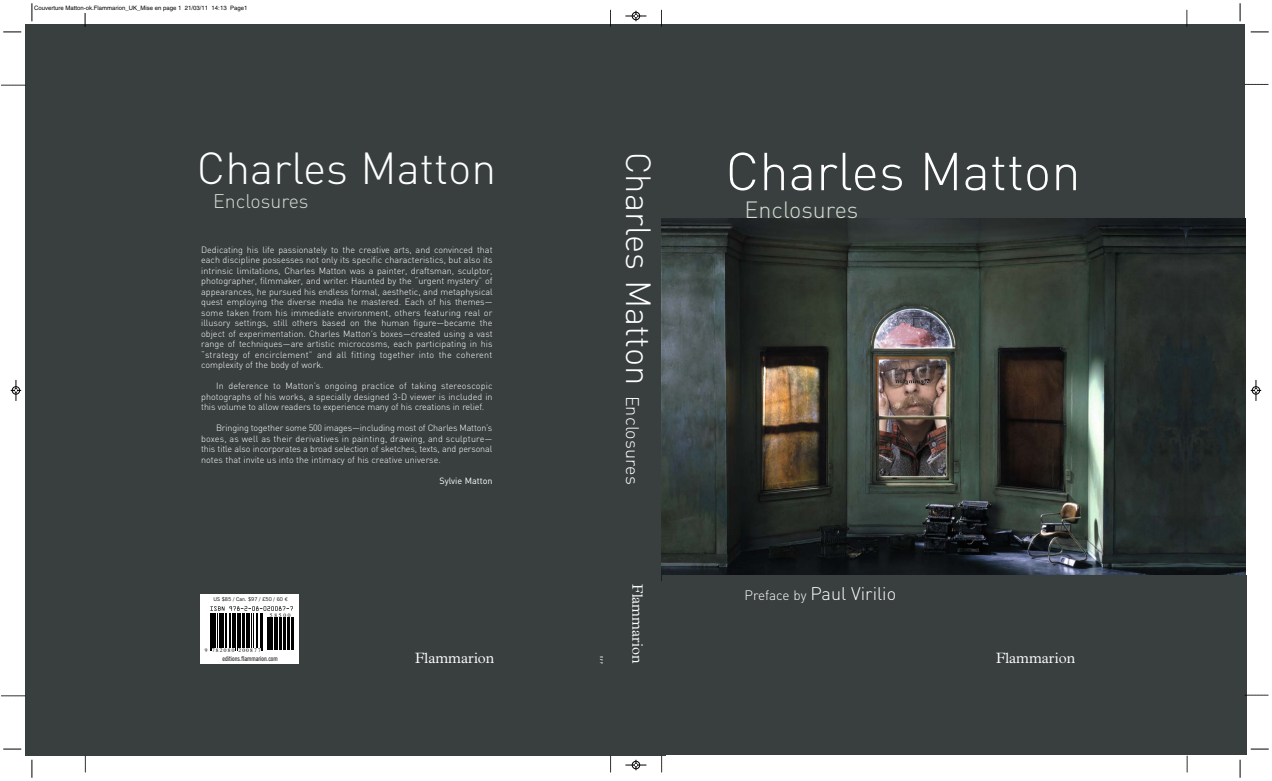
<style>
.page{position:relative;width:1272px;height:781px;background:#fff}
.page>*{position:absolute;margin:0;border:0;box-sizing:border-box;transform-origin:0 0}
.t1{font:300 52.5px "DIN";color:#fff}
.t2{font:300 44.25px "DIN";color:#fff}
.t3{font:300 34.5px "DIN";color:#fff}
.t4{font:300 23.25px "DIN";color:#d3ddd2}
.t5{font:300 19.5px "DIN";color:#d3ddd2}
.t6{font:300 18px "DIN";color:#fff}
.t7{font:300 15px "Plantin";color:#fff}
.t8{font:300 9px/10.5px "DIN";color:#fff;text-align:justify}
.t9{font:9px "DIN";color:#fff}
.t10{font:condensed 6.75px "News Gothic BT";color:#000}
.t11{font:6px "Helvetica";color:#000}
.t12{font:5.4px "Times";letter-spacing:.23em;color:#000}
.t13{font:5.25px "News Gothic BT";color:#000}
.t14{font:700 extra-condensed 3.75px "News Gothic BT";color:#fff}
.s1{font-size:18px}
.s2{font-family:"Euro Mono"}
.s3{font-size:13.5px}
</style>
<div class="page">
<div style="left:26px;top:24px;width:640px;height:730px;background:#393f3f"></div>
<div style="left:661px;top:24px;width:583px;height:246px;background:#393f3f"></div>
<img style="left:661px;top:218px;width:525px;height:357px">
<img style="left:1186px;top:218px;width:59px;height:357px">
<div style="left:661px;top:575px;width:585px;height:179px;background:#393f3f"></div>
<div style="left:201px;top:594px;width:98px;height:69px;background:#fff"></div>
<svg style="left:210px;top:606px;width:83px;height:4px"></svg>
<hr style="left:210px;top:612px;width:1px;height:38px;background:#000">
<hr style="left:211px;top:612px;width:1px;height:38px;background:#000">
<hr style="left:212px;top:612px;width:2px;height:35px;background:#000">
<hr style="left:214px;top:612px;width:1px;height:35px;background:#000">
<hr style="left:217px;top:612px;width:1px;height:35px;background:#000">
<hr style="left:219px;top:612px;width:1px;height:35px;background:#000">
<hr style="left:220px;top:612px;width:1px;height:35px;background:#000">
<hr style="left:222px;top:612px;width:1px;height:35px;background:#000">
<hr style="left:225px;top:612px;width:1px;height:35px;background:#000">
<hr style="left:227px;top:612px;width:1px;height:35px;background:#000">
<hr style="left:229px;top:612px;width:1px;height:35px;background:#000">
<hr style="left:230px;top:612px;width:1px;height:35px;background:#000">
<hr style="left:233px;top:612px;width:1px;height:35px;background:#000">
<hr style="left:234px;top:612px;width:1px;height:35px;background:#000">
<hr style="left:235px;top:612px;width:1px;height:38px;background:#000">
<hr style="left:237px;top:612px;width:1px;height:38px;background:#000">
<hr style="left:238px;top:612px;width:1px;height:35px;background:#000">
<hr style="left:239px;top:612px;width:2px;height:35px;background:#000">
<hr style="left:242px;top:612px;width:1px;height:35px;background:#000">
<hr style="left:244px;top:612px;width:1px;height:35px;background:#000">
<hr style="left:246px;top:612px;width:1px;height:35px;background:#000">
<hr style="left:248px;top:612px;width:1px;height:35px;background:#000">
<hr style="left:250px;top:612px;width:1px;height:35px;background:#000">
<hr style="left:251px;top:612px;width:1px;height:35px;background:#000">
<hr style="left:253px;top:612px;width:1px;height:35px;background:#000">
<hr style="left:256px;top:612px;width:1px;height:35px;background:#000">
<hr style="left:257px;top:612px;width:1px;height:35px;background:#000">
<hr style="left:260px;top:612px;width:1px;height:35px;background:#000">
<hr style="left:261px;top:612px;width:1px;height:38px;background:#000">
<hr style="left:262px;top:612px;width:1px;height:38px;background:#000">
<hr style="left:267px;top:617px;width:1px;height:33px;background:#000">
<hr style="left:268px;top:617px;width:1px;height:33px;background:#000">
<hr style="left:270px;top:617px;width:1px;height:33px;background:#000">
<hr style="left:273px;top:617px;width:1px;height:33px;background:#000">
<hr style="left:274px;top:617px;width:1px;height:33px;background:#000">
<hr style="left:275px;top:617px;width:1px;height:33px;background:#000">
<hr style="left:276px;top:617px;width:2px;height:33px;background:#000">
<hr style="left:279px;top:617px;width:1px;height:33px;background:#000">
<hr style="left:280px;top:617px;width:1px;height:33px;background:#000">
<hr style="left:283px;top:617px;width:1px;height:33px;background:#000">
<hr style="left:284px;top:617px;width:1px;height:33px;background:#000">
<hr style="left:285px;top:617px;width:1px;height:33px;background:#000">
<hr style="left:287px;top:617px;width:1px;height:33px;background:#000">
<hr style="left:289px;top:617px;width:1px;height:33px;background:#000">
<hr style="left:291px;top:617px;width:1px;height:33px;background:#000">
<hr style="left:293px;top:617px;width:1px;height:33px;background:#000">
<svg style="left:610px;top:9px;width:1px;height:18px"></svg>
<svg style="left:85px;top:13px;width:1px;height:14px"></svg>
<svg style="left:661px;top:9px;width:1px;height:18px"></svg>
<svg style="left:1186px;top:9px;width:1px;height:18px"></svg>
<svg style="left:610px;top:755px;width:1px;height:18px"></svg>
<svg style="left:85px;top:755px;width:1px;height:18px"></svg>
<svg style="left:661px;top:755px;width:1px;height:18px"></svg>
<svg style="left:1186px;top:755px;width:1px;height:18px"></svg>
<svg style="left:1px;top:85px;width:25px;height:1px"></svg>
<svg style="left:1px;top:695px;width:25px;height:1px"></svg>
<svg style="left:1244px;top:84px;width:25px;height:1px"></svg>
<svg style="left:1245px;top:694px;width:24px;height:1px"></svg>
<svg style="left:32px;top:3px;width:1px;height:18px"></svg>
<svg style="left:3px;top:32px;width:18px;height:1px"></svg>
<svg style="left:1239px;top:3px;width:1px;height:18px"></svg>
<svg style="left:1250px;top:32px;width:18px;height:1px"></svg>
<svg style="left:32px;top:759px;width:1px;height:18px"></svg>
<svg style="left:3px;top:748px;width:18px;height:1px"></svg>
<svg style="left:1239px;top:759px;width:1px;height:18px"></svg>
<svg style="left:1250px;top:748px;width:18px;height:1px"></svg>
<svg style="left:625px;top:11px;width:21px;height:10px"></svg>
<svg style="left:625px;top:759px;width:21px;height:11px"></svg>
<svg style="left:11px;top:380px;width:10px;height:21px"></svg>
<svg style="left:1250px;top:380px;width:11px;height:21px"></svg>
<p class="t11" style="left:34px;top:6px;width:215px">Couverture Matton-ok.Flammarion_UK_Mise en page 1 21/03/11 14:13 Page1</p>
<h2 class="t2" style="left:197px;top:143px;width:301px">Charles Matton</h2>
<h3 class="t5" style="left:213px;top:190px;width:97px">Enclosures</h3>
<p class="t8" style="left:201px;top:244px;width:293px">Dedicating his life passionately to the creative arts, and convinced that each discipline possesses not only its specific characteristics, but also its intrinsic limitations, Charles Matton was a painter, draftsman, sculptor, photographer, filmmaker, and writer. Haunted by the “urgent mystery” of appearances, he pursued his endless formal, aesthetic, and metaphysical quest employing the diverse media he mastered. Each of his themes— some taken from his immediate environment, others featuring real or illusory settings, still others based on the human figure—became the object of experimentation. Charles Matton’s boxes—created using a vast range of techniques—are artistic microcosms, each participating in his “strategy of encirclement” and all fitting together into the coherent complexity of the body of work.</p>
<p class="t8" style="left:201px;top:381px;width:293px;text-indent:15px">In deference to Matton’s ongoing practice of taking stereoscopic photographs of his works, a specially designed 3-D viewer is included in this volume to allow readers to experience many of his creations in relief.</p>
<p class="t8" style="left:201px;top:423px;width:293px;text-indent:15px">Bringing together some 500 images—including most of Charles Matton’s boxes, as well as their derivatives in painting, drawing, and sculpture— this title also incorporates a broad selection of sketches, texts, and personal notes that invite us into the intimacy of his creative universe.</p>
<p class="t9" style="left:439px;top:475px;width:54px">Sylvie Matton</p>
<h3 class="t3" style="left:658px;top:152px;width:334px;rotate:90deg">Charles Matton <span class="s1">Enclosures</span></h3>
<h1 class="t1" style="left:725px;top:141px;width:357px">Charles Matton</h1>
<h3 class="t4" style="left:744px;top:196px;width:115px">Enclosures</h3>
<p class="t13" style="left:213px;top:597px;width:76px">US $85 / Can. $97 / £50 / 60 <span class="s2">€</span></p>
<p class="t12" style="left:270px;top:612px;width:22px">58500</p>
<p class="t10" style="left:223px;top:656px;width:57px">editions.flammarion.com</p>
<p class="t12" style="left:205px;top:648px;width:58px">9 782080 200877</p>
<h3 class="t7" style="left:642px;top:584px;width:81px;rotate:90deg">Flammarion</h3>
<h3 class="t6" style="left:744px;top:583px;width:153px"><span class="s3">Preface by</span> Paul Virilio</h3>
<h3 class="t7" style="left:415px;top:652px;width:81px">Flammarion</h3>
<h3 class="t7" style="left:996px;top:652px;width:81px">Flammarion</h3>
<p class="t14" style="left:603px;top:655px;width:9px;rotate:90deg">11-V P</p>
</div>
